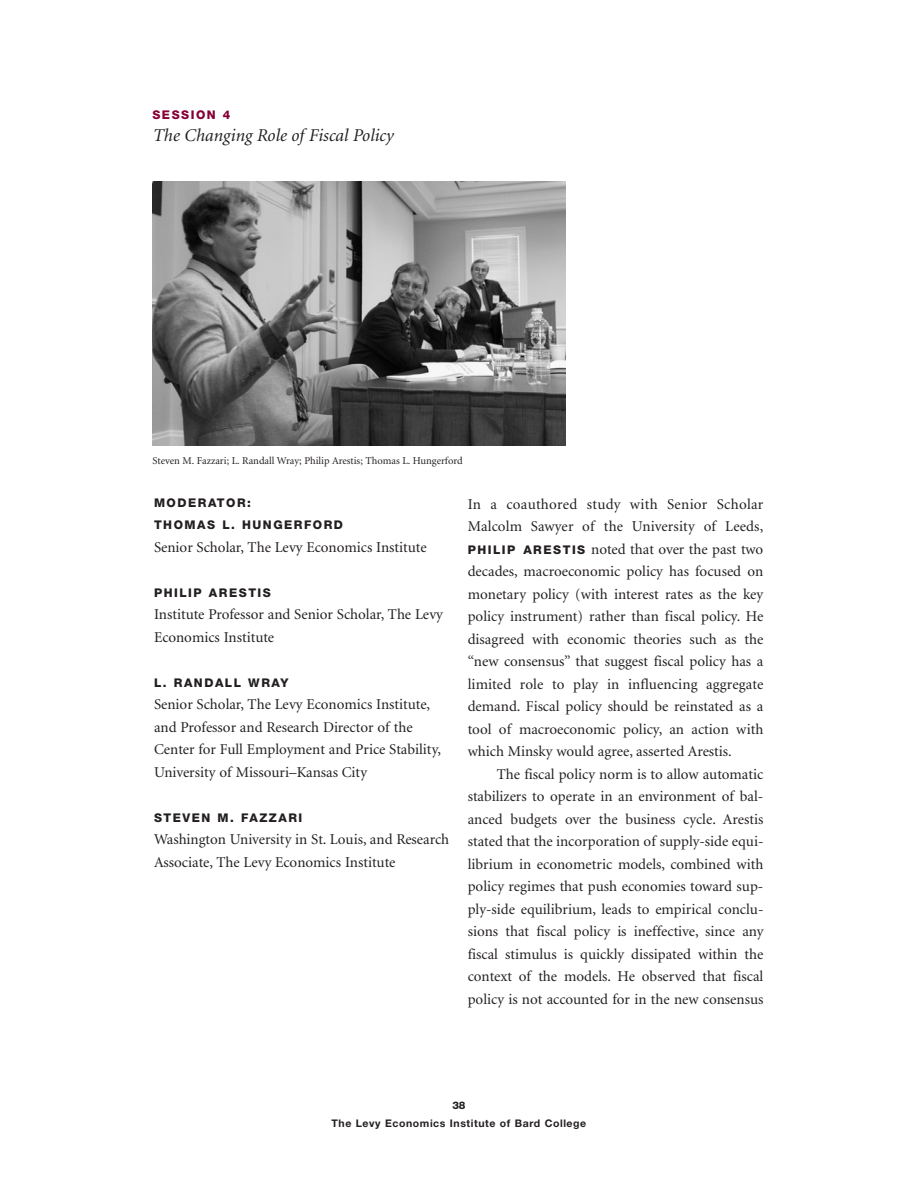
<style>
.page{position:relative;width:918px;height:1188px;background:#fff}
.page>*{position:absolute;margin:0;border:0;box-sizing:border-box;transform-origin:0 0}
.t1{font:italic 18px "Minion";color:#231f20}
.t2{font:15px/22.5px "Minion";color:#231f20}
.t3{font:800 12px/22.5px "Helvetica Neue";letter-spacing:.125em;color:#231f20}
.t4{font:800 12px "Helvetica Neue";letter-spacing:.125em;color:#860037}
.t5{font:10.5px "Minion";color:#231f20}
.t6{font:700 10.5px "Helvetica Neue";letter-spacing:.055em;color:#231f20}
.t7{font:800 10.5px "Helvetica Neue";color:#231f20}
.s1{font-family:"Helvetica Neue";font-weight:800;font-size:12px}
</style>
<div class="page">
<img style="left:153px;top:182px;width:413px;height:263px">
<p class="t4" style="left:152px;top:110px;width:80px">SESSION 4</p>
<p class="t1" style="left:152px;top:128px;width:242px">The Changing Role of Fiscal Policy</p>
<p class="t5" style="left:153px;top:456px;width:312px">Steven M. Fazzari; L. Randall Wray; Philip Arestis; Thomas L. Hungerford</p>
<p class="t3" style="left:154px;top:492px;width:191px">MODERATOR:<br>THOMAS L. HUNGERFORD</p>
<p class="t2" style="left:154px;top:537px;width:274px">Senior Scholar, The Levy Economics Institute</p>
<p class="t3" style="left:154px;top:582px;width:118px">PHILIP ARESTIS</p>
<p class="t2" style="left:154px;top:604px;width:290px">Institute Professor and Senior Scholar, The Levy<br>Economics Institute</p>
<p class="t3" style="left:154px;top:672px;width:136px">L. RANDALL WRAY</p>
<p class="t2" style="left:154px;top:694px;width:289px">Senior Scholar, The Levy Economics Institute, and Professor and Research Director of the Center for Full Employment and Price Stability, University of Missouri–Kansas City</p>
<p class="t3" style="left:154px;top:807px;width:150px">STEVEN M. FAZZARI</p>
<p class="t2" style="left:154px;top:829px;width:297px">Washington University in St. Louis, and Research<br>Associate, The Levy Economics Institute</p>
<p class="t2" style="left:468px;top:494px;width:297px;text-align:justify">In a coauthored study with Senior Scholar Malcolm Sawyer of the University of Leeds, <span class="s1">PHILIP ARESTIS</span> noted that over the past two decades, macroeconomic policy has focused on monetary policy (with interest rates as the key policy instrument) rather than fiscal policy. He disagreed with economic theories such as the “new consensus” that suggest fiscal policy has a limited role to play in influencing aggregate demand. Fiscal policy should be reinstated as a tool of macroeconomic policy, an action with which Minsky would agree, asserted Arestis.</p>
<p class="t2" style="left:468px;top:764px;width:297px;text-align:justify;text-indent:29px">The fiscal policy norm is to allow automatic stabilizers to operate in an environment of bal&shy;anced budgets over the business cycle. Arestis stated that the incorporation of supply-side equi&shy;librium in econometric models, combined with policy regimes that push economies toward sup&shy;ply-side equilibrium, leads to empirical conclu&shy;sions that fiscal policy is ineffective, since any fiscal stimulus is quickly dissipated within the context of the models. He observed that fiscal policy is not accounted for in the new consensus</p>
<p class="t7" style="left:452px;top:1102px;width:15px">38</p>
<p class="t6" style="left:332px;top:1120px;width:256px">The Levy Economics Institute of Bard College</p>
</div>
